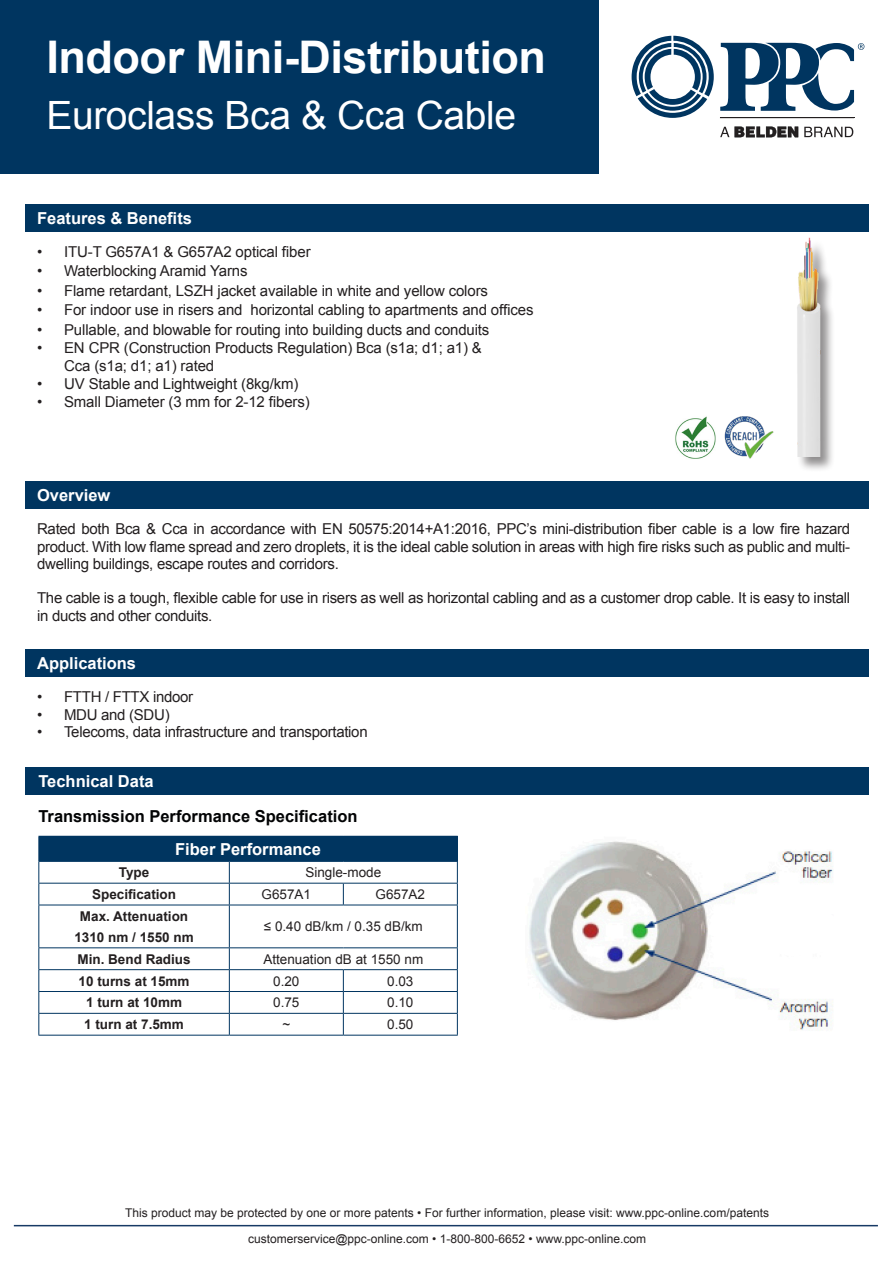
<style>
.page{position:relative;width:893px;height:1263px;background:#fff}
.page>*{position:absolute;margin:0;border:0;box-sizing:border-box;transform-origin:0 0}
.t1{font:700 45px "Arial";letter-spacing:-.01em;color:#fff}
.t2{font:39px "Arial";letter-spacing:-.01em;color:#fff}
.t3{font:700 16.5px "Arial";color:#fff}
.t4{font:700 16.5px "Arial";color:#020304}
.t5{font:15px/17.2px "Arial";letter-spacing:-.01em;color:#231f20}
.t6{font:700 13.5px "Arial";color:#231f20}
.t7{font:13.5px "Arial";color:#231f20}
.t8{font:12px/26.1px "Arial";color:#231f20;text-align:center}
</style>
<div class="page">
<hr style="left:14px;top:1225px;width:864px;height:1px;background:#173a65">
<div style="left:0;top:0;width:598px;height:174px;background:#003560"></div>
<svg style="left:632px;top:36px;width:82px;height:82px"></svg>
<svg style="left:720px;top:43px;width:144px;height:68px"></svg>
<hr style="left:720px;top:117px;width:134px;height:1px;background:#231f20">
<svg style="left:720px;top:126px;width:78px;height:11px"></svg>
<svg style="left:804px;top:127px;width:49px;height:10px"></svg>
<div style="left:25px;top:649px;width:843px;height:28px;background:#003560"></div>
<div style="left:25px;top:481px;width:843px;height:28px;background:#003560"></div>
<div style="left:25px;top:204px;width:843px;height:27px;background:#003560"></div>
<div style="left:25px;top:767px;width:843px;height:27px;background:#003560"></div>
<div style="left:39px;top:836px;width:418px;height:25px;background:#003560"></div>
<svg style="left:39px;top:862px;width:418px;height:173px"></svg>
<div style="left:229px;top:948px;width:228px;height:22px;background:#fff"></div>
<hr style="left:38px;top:883px;width:191px;height:1px;background:#003560">
<hr style="left:229px;top:883px;width:114px;height:1px;background:#003560">
<svg style="left:229px;top:862px;width:1px;height:43px"></svg>
<hr style="left:343px;top:883px;width:115px;height:1px;background:#003560">
<svg style="left:343px;top:883px;width:1px;height:22px"></svg>
<hr style="left:38px;top:905px;width:191px;height:1px;background:#003560">
<hr style="left:38px;top:905px;width:1px;height:42px;background:#003560">
<hr style="left:229px;top:905px;width:114px;height:1px;background:#003560">
<hr style="left:229px;top:905px;width:1px;height:42px;background:#003560">
<hr style="left:343px;top:905px;width:115px;height:1px;background:#003560">
<hr style="left:457px;top:905px;width:1px;height:42px;background:#003560">
<hr style="left:38px;top:947px;width:191px;height:1px;background:#003560">
<hr style="left:229px;top:947px;width:114px;height:1px;background:#003560">
<hr style="left:343px;top:947px;width:115px;height:1px;background:#003560">
<hr style="left:38px;top:969px;width:191px;height:1px;background:#003560">
<hr style="left:229px;top:969px;width:114px;height:1px;background:#003560">
<hr style="left:343px;top:969px;width:115px;height:1px;background:#003560">
<hr style="left:38px;top:991px;width:191px;height:1px;background:#003560">
<hr style="left:229px;top:991px;width:114px;height:1px;background:#003560">
<hr style="left:343px;top:991px;width:115px;height:1px;background:#003560">
<hr style="left:38px;top:1013px;width:191px;height:1px;background:#003560">
<svg style="left:38px;top:948px;width:1px;height:87px"></svg>
<hr style="left:229px;top:1013px;width:114px;height:1px;background:#003560">
<svg style="left:229px;top:948px;width:1px;height:87px"></svg>
<hr style="left:343px;top:1013px;width:115px;height:1px;background:#003560">
<svg style="left:343px;top:970px;width:1px;height:65px"></svg>
<svg style="left:457px;top:948px;width:1px;height:87px"></svg>
<hr style="left:38px;top:1035px;width:191px;height:1px;background:#003560">
<hr style="left:229px;top:1035px;width:114px;height:1px;background:#003560">
<hr style="left:343px;top:1035px;width:115px;height:1px;background:#003560">
<hr style="left:38px;top:836px;width:191px;height:1px;background:#003560">
<svg style="left:38px;top:837px;width:1px;height:68px"></svg>
<hr style="left:343px;top:836px;width:115px;height:1px;background:#003560">
<svg style="left:457px;top:837px;width:1px;height:68px"></svg>
<hr style="left:38px;top:861px;width:191px;height:1px;background:#003560">
<hr style="left:229px;top:861px;width:114px;height:1px;background:#003560">
<hr style="left:343px;top:861px;width:115px;height:1px;background:#003560">
<img style="left:529px;top:841px;width:304px;height:189px">
<div style="left:797px;top:238px;width:38px;height:235px;background:#231f20;opacity:.5"></div>
<img style="left:797px;top:237px;width:38px;height:220px">
<img style="left:724px;top:416px;width:50px;height:43px">
<img style="left:675px;top:416px;width:41px;height:43px">
<svg style="left:708px;top:913px;width:125px;height:44px"></svg>
<h1 class="t1" style="left:46px;top:28px;width:501px">Indoor Mini-Distribution</h1>
<h2 class="t2" style="left:46px;top:90px;width:471px">Euroclass Bca &amp; Cca Cable</h2>
<p class="t3" style="left:37px;top:207px;width:156px">Features &amp; Benefits</p>
<p class="t5" style="left:37px;top:243px;width:275px">• ITU-T G657A1 &amp; G657A2 optical fiber</p>
<p class="t5" style="left:37px;top:263px;width:212px">• Waterblocking Aramid Yarns</p>
<p class="t5" style="left:37px;top:282px;width:452px">• Flame retardant, LSZH jacket available in white and yellow colors</p>
<p class="t5" style="left:37px;top:302px;width:498px">• For indoor use in risers and horizontal cabling to apartments and offices</p>
<p class="t5" style="left:37px;top:321px;width:454px">• Pullable, and blowable for routing into building ducts and conduits</p>
<p class="t5" style="left:64px;top:339px;width:419px;line-height:18px;text-indent:-27px">• EN CPR (Construction Products Regulation) Bca (s1a; d1; a1) &amp;<br>Cca (s1a; d1; a1) rated</p>
<p class="t5" style="left:37px;top:375px;width:263px">• UV Stable and Lightweight (8kg/km)</p>
<p class="t5" style="left:37px;top:393px;width:274px">• Small Diameter (3 mm for 2-12 fibers)</p>
<p class="t3" style="left:37px;top:484px;width:75px">Overview</p>
<p class="t5" style="left:37px;top:521px;width:815px;text-align:justify">Rated both Bca &amp; Cca in accordance with EN 50575:2014+A1:2016, PPC’s mini-distribution fiber cable is a low fire hazard product. With low flame spread and zero droplets, it is the ideal cable solution in areas with high fire risks such as public and multi&shy;dwelling buildings, escape routes and corridors.</p>
<p class="t5" style="left:37px;top:590px;width:815px">The cable is a tough, flexible cable for use in risers as well as horizontal cabling and as a customer drop cable. It is easy to install in ducts and other conduits.</p>
<p class="t3" style="left:37px;top:652px;width:101px">Applications</p>
<p class="t5" style="left:37px;top:689px;width:158px">• FTTH / FTTX indoor</p>
<p class="t5" style="left:37px;top:706px;width:134px">• MDU and (SDU)</p>
<p class="t5" style="left:37px;top:723px;width:332px">• Telecoms, data infrastructure and transportation</p>
<p class="t3" style="left:38px;top:770px;width:117px">Technical Data</p>
<p class="t4" style="left:38px;top:805px;width:321px">Transmission Performance Specification</p>
<p class="t3" style="left:175px;top:838px;width:147px">Fiber Performance</p>
<p class="t6" style="left:119px;top:863px;width:32px">Type</p>
<p class="t7" style="left:305px;top:863px;width:77px">Single-mode</p>
<p class="t6" style="left:92px;top:885px;width:86px">Specification</p>
<p class="t7" style="left:262px;top:885px;width:51px">G657A1</p>
<p class="t7" style="left:376px;top:885px;width:51px">G657A2</p>
<p class="t6" style="left:80px;top:907px;width:110px">Max. Attenuation</p>
<p class="t6" style="left:74px;top:928px;width:121px">1310 nm / 1550 nm</p>
<p class="t7" style="left:264px;top:918px;width:160px">≤ 0.40 dB/km / 0.35 dB/km</p>
<p class="t6" style="left:77px;top:950px;width:115px">Min. Bend Radius</p>
<p class="t7" style="left:263px;top:950px;width:161px">Attenuation dB at 1550 nm</p>
<p class="t6" style="left:79px;top:972px;width:113px">10 turns at 15mm</p>
<p class="t7" style="left:273px;top:972px;width:28px">0.20</p>
<p class="t7" style="left:387px;top:972px;width:28px">0.03</p>
<p class="t6" style="left:86px;top:993px;width:98px">1 turn at 10mm</p>
<p class="t7" style="left:273px;top:994px;width:28px">0.75</p>
<p class="t7" style="left:387px;top:994px;width:28px">0.10</p>
<p class="t6" style="left:84px;top:1015px;width:101px">1 turn at 7.5mm</p>
<p class="t7" style="left:282px;top:1015px;width:9px">~</p>
<p class="t7" style="left:387px;top:1015px;width:28px">0.50</p>
<p class="t8" style="left:125px;top:1200px;width:645px">This product may be protected by one or more patents • For further information, please visit: www.ppc-online.com/patents customerservice@ppc-online.com • 1-800-800-6652 • www.ppc-online.com</p>
</div>
